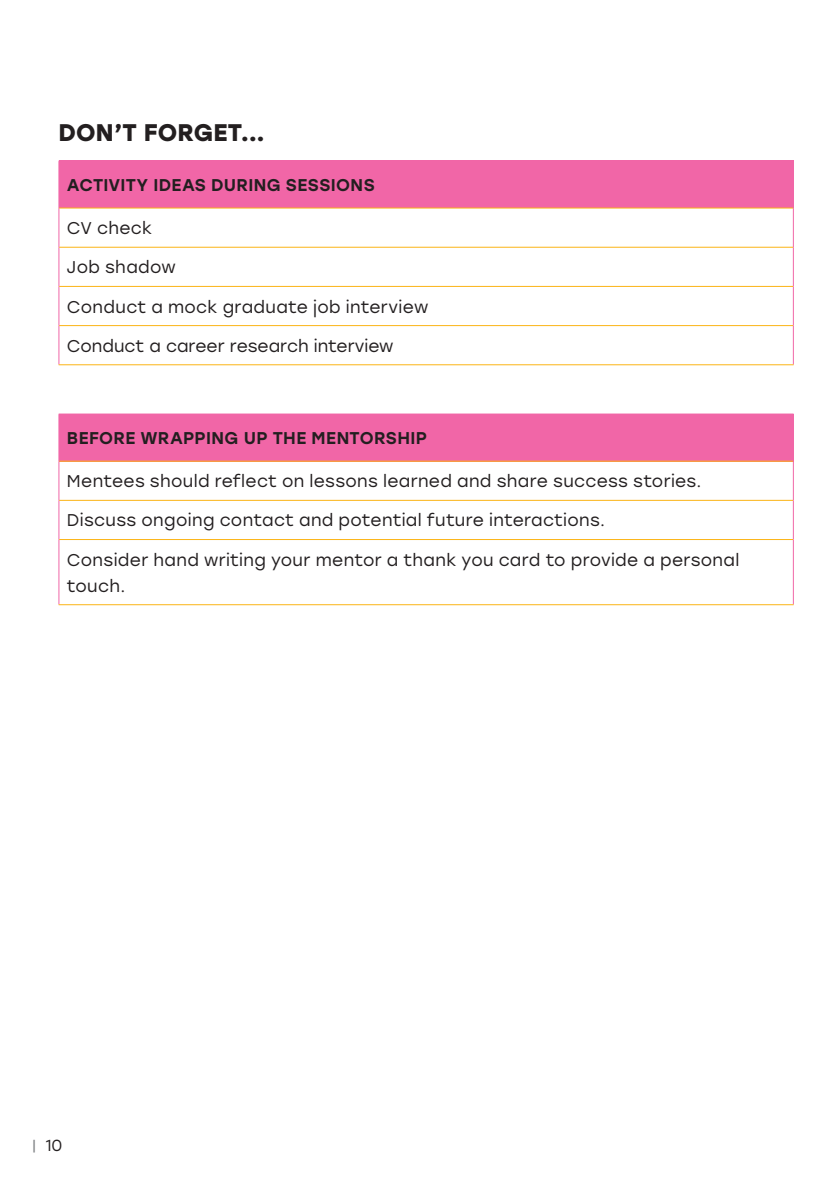
<style>
.page{position:relative;width:840px;height:1191px;background:#fff}
.page>*{position:absolute;margin:0;border:0;box-sizing:border-box;transform-origin:0 0}
.t1{font:700 24px "Stolzl";letter-spacing:.005em;color:#231f20}
.t2{font:17px/26px "Stolzl";letter-spacing:.02em;color:#231f20}
.t3{font:500 17px "Stolzl";letter-spacing:.025em;color:#231f20}
.t4{font:17px "Stolzl";color:#231f20}
.t5{font:16px "Stolzl";color:#231f20}
.s1{color:#808285}
</style>
<div class="page">
<div style="left:59px;top:161px;width:733px;height:47px;background:#f166a7"></div>
<hr style="left:792px;top:161px;width:1px;height:47px;background:#f166a7">
<hr style="left:59px;top:208px;width:1px;height:39px;background:#f166a7">
<hr style="left:792px;top:208px;width:1px;height:39px;background:#f166a7">
<hr style="left:59px;top:247px;width:1px;height:39px;background:#f166a7">
<hr style="left:792px;top:247px;width:1px;height:39px;background:#f166a7">
<hr style="left:59px;top:286px;width:1px;height:39px;background:#f166a7">
<hr style="left:792px;top:286px;width:1px;height:39px;background:#f166a7">
<hr style="left:59px;top:325px;width:1px;height:39px;background:#f166a7">
<hr style="left:792px;top:325px;width:1px;height:39px;background:#f166a7">
<hr style="left:59px;top:208px;width:733px;height:1px;background:#fbb416">
<hr style="left:59px;top:247px;width:733px;height:1px;background:#fbb416">
<hr style="left:59px;top:286px;width:733px;height:1px;background:#fbb416">
<hr style="left:59px;top:325px;width:733px;height:1px;background:#fbb416">
<hr style="left:59px;top:364px;width:734px;height:1px;background:#fbb416">
<div style="left:59px;top:414px;width:733px;height:47px;background:#f166a7"></div>
<hr style="left:792px;top:414px;width:1px;height:47px;background:#f166a7">
<hr style="left:59px;top:461px;width:1px;height:39px;background:#f166a7">
<hr style="left:792px;top:461px;width:1px;height:39px;background:#f166a7">
<hr style="left:59px;top:500px;width:1px;height:39px;background:#f166a7">
<hr style="left:792px;top:500px;width:1px;height:39px;background:#f166a7">
<hr style="left:59px;top:539px;width:1px;height:65px;background:#f166a7">
<hr style="left:792px;top:539px;width:1px;height:65px;background:#f166a7">
<hr style="left:59px;top:461px;width:733px;height:1px;background:#fbb416">
<hr style="left:59px;top:500px;width:733px;height:1px;background:#fbb416">
<hr style="left:59px;top:539px;width:733px;height:1px;background:#fbb416">
<hr style="left:59px;top:604px;width:734px;height:1px;background:#fbb416">
<p class="t1" style="left:59px;top:115px;width:208px">DON’T FORGET...</p>
<p class="t3" style="left:67px;top:173px;width:309px">ACTIVITY IDEAS DURING SESSIONS</p>
<p class="t2" style="left:67px;top:214px;width:87px">CV check</p>
<p class="t2" style="left:67px;top:254px;width:110px">Job shadow</p>
<p class="t2" style="left:67px;top:293px;width:363px">Conduct a mock graduate job interview</p>
<p class="t4" style="left:67px;top:334px;width:328px">Conduct a career research interview</p>
<p class="t3" style="left:67px;top:426px;width:361px">BEFORE WRAPPING UP THE MENTORSHIP</p>
<p class="t2" style="left:67px;top:467px;width:635px">Mentees should reflect on lessons learned and share success stories.</p>
<p class="t2" style="left:67px;top:507px;width:539px">Discuss ongoing contact and potential future interactions.</p>
<p class="t2" style="left:67px;top:546px;width:673px">Consider hand writing your mentor a thank you card to provide a personal touch.</p>
<p class="t5" style="left:32px;top:1134px;width:32px"><span class="s1">|</span> 10</p>
</div>
